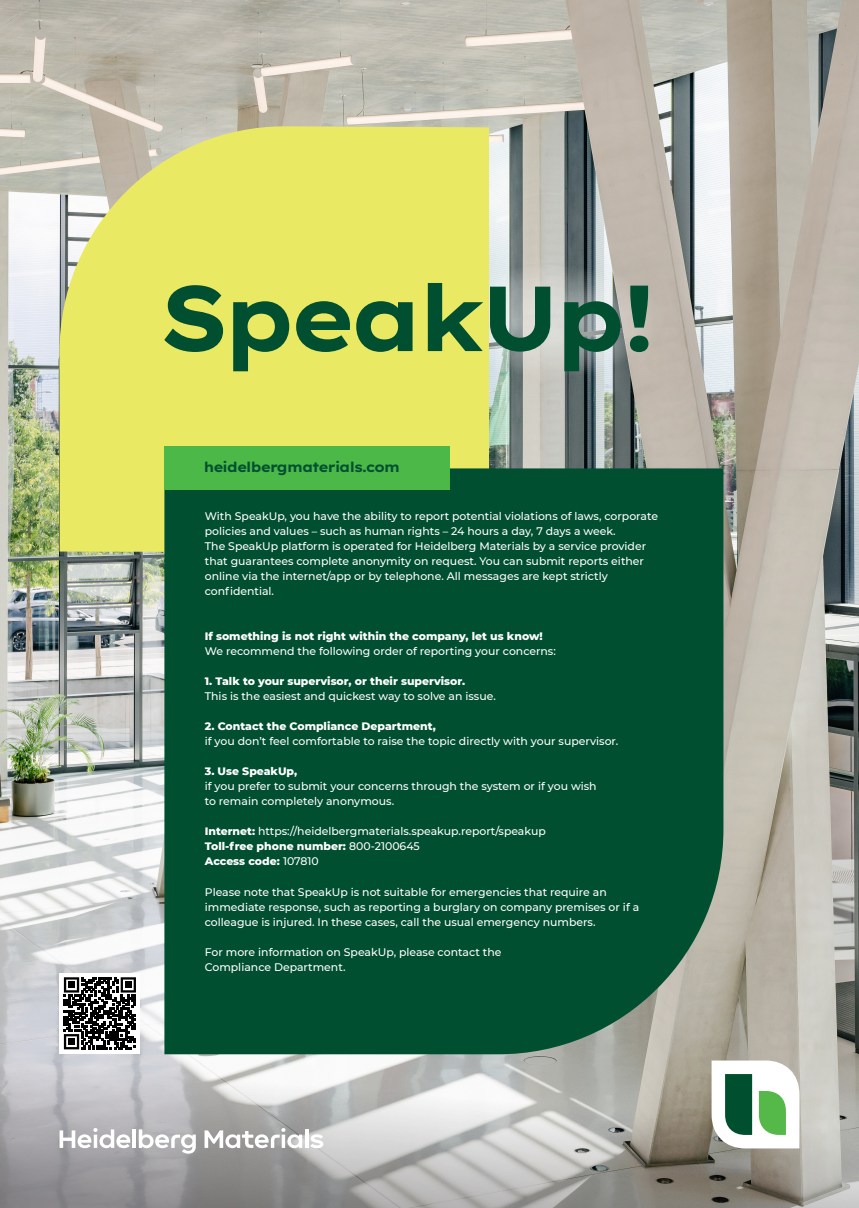
<style>
.page{position:relative;width:859px;height:1208px;background:#fff}
.page>*{position:absolute;margin:0;border:0;box-sizing:border-box;transform-origin:0 0}
.HM_Headline{font:700 92px "Lexend Exa HM";color:#004f31}
.t1{font:700 14px "Lexend Exa HM";color:#004f31}
.HM_Copy_16{font:500 11px/15px "Montserrat";color:#fff}
.HM_Copy_16-2{font:800 11px "Montserrat";color:#fff}
.s1{font-weight:800}
.s2{font-weight:500}
</style>
<div class="page">
<img style="left:0;top:0;width:859px;height:1054px">
<svg style="left:437px;top:264px;width:228px;height:113px"></svg>
<svg style="left:549px;top:284px;width:83px;height:94px"></svg>
<svg style="left:60px;top:126px;width:429px;height:426px;fill:#eae964"></svg>
<div style="left:164px;top:468px;width:559px;height:586px;background:#004f31"></div>
<svg style="left:0;top:1054px;width:859px;height:154px"></svg>
<div style="left:164px;top:446px;width:286px;height:44px;background:#4cb848"></div>
<svg style="left:711px;top:1060px;width:88px;height:88px"></svg>
<svg style="left:60px;top:1128px;width:70px;height:20px"></svg>
<hr style="left:132px;top:1129px;width:4px;height:19px;background:#fff">
<svg style="left:139px;top:1129px;width:57px;height:24px"></svg>
<svg style="left:205px;top:1128px;width:97px;height:20px"></svg>
<hr style="left:305px;top:1129px;width:4px;height:19px;background:#fff">
<svg style="left:310px;top:1134px;width:13px;height:14px"></svg>
<div style="left:60px;top:973px;width:80px;height:80px;background:#fff"></div>
<svg style="left:64px;top:977px;width:72px;height:72px"></svg>
<div style="left:68px;top:981px;width:7px;height:7px;background:#000"></div>
<div style="left:125px;top:981px;width:7px;height:7px;background:#000"></div>
<div style="left:68px;top:1038px;width:7px;height:7px;background:#000"></div>
<p class="HM_Headline" style="left:162px;top:245px;width:494px">SpeakUp!</p>
<p class="t1" style="left:204px;top:456px;width:197px">heidelbergmaterials.com</p>
<p class="HM_Copy_16" style="left:205px;top:508px;width:455px">With SpeakUp, you have the ability to report potential violations of laws, corporate policies and values – such as human rights – 24 hours a day, 7 days a week.</p>
<p class="HM_Copy_16" style="left:205px;top:538px;width:443px">The SpeakUp platform is operated for Heidelberg Materials by a service provider that guarantees complete anonymity on request. You can submit reports either online via the internet/app or by telephone. All messages are kept strictly confidential.</p>
<p class="HM_Copy_16-2" style="left:205px;top:628px;width:339px">If something is not right within the company, let us know!</p>
<p class="HM_Copy_16" style="left:205px;top:643px;width:353px">We recommend the following order of reporting your concerns:</p>
<p class="HM_Copy_16-2" style="left:205px;top:673px;width:262px">1. Talk to your supervisor, or their supervisor.</p>
<p class="HM_Copy_16" style="left:205px;top:688px;width:293px">This is the easiest and quickest way to solve an issue.</p>
<p class="HM_Copy_16-2" style="left:205px;top:718px;width:233px">2. Contact the Compliance Department,</p>
<p class="HM_Copy_16" style="left:205px;top:733px;width:415px">if you don’t feel comfortable to raise the topic directly with your supervisor.</p>
<p class="HM_Copy_16-2" style="left:205px;top:763px;width:94px">3. Use SpeakUp,</p>
<p class="HM_Copy_16" style="left:205px;top:778px;width:393px">if you prefer to submit your concerns through the system or if you wish to remain completely anonymous.</p>
<p class="HM_Copy_16" style="left:205px;top:823px;width:343px"><span class="s1">Internet:</span> https://heidelbergmaterials.speakup.report/speakup</p>
<p class="HM_Copy_16-2" style="left:205px;top:838px;width:217px">Toll-free phone number: <span class="s2">800-2100645</span></p>
<p class="HM_Copy_16-2" style="left:205px;top:853px;width:116px">Access code: <span class="s2">107810</span></p>
<p class="HM_Copy_16" style="left:205px;top:883px;width:436px">Please note that SpeakUp is not suitable for emergencies that require an immediate response, such as reporting a burglary on company premises or if a colleague is injured. In these cases, call the usual emergency numbers.</p>
<p class="HM_Copy_16" style="left:205px;top:943px;width:298px">For more information on SpeakUp, please contact the<br>Compliance Department.</p>
</div>
